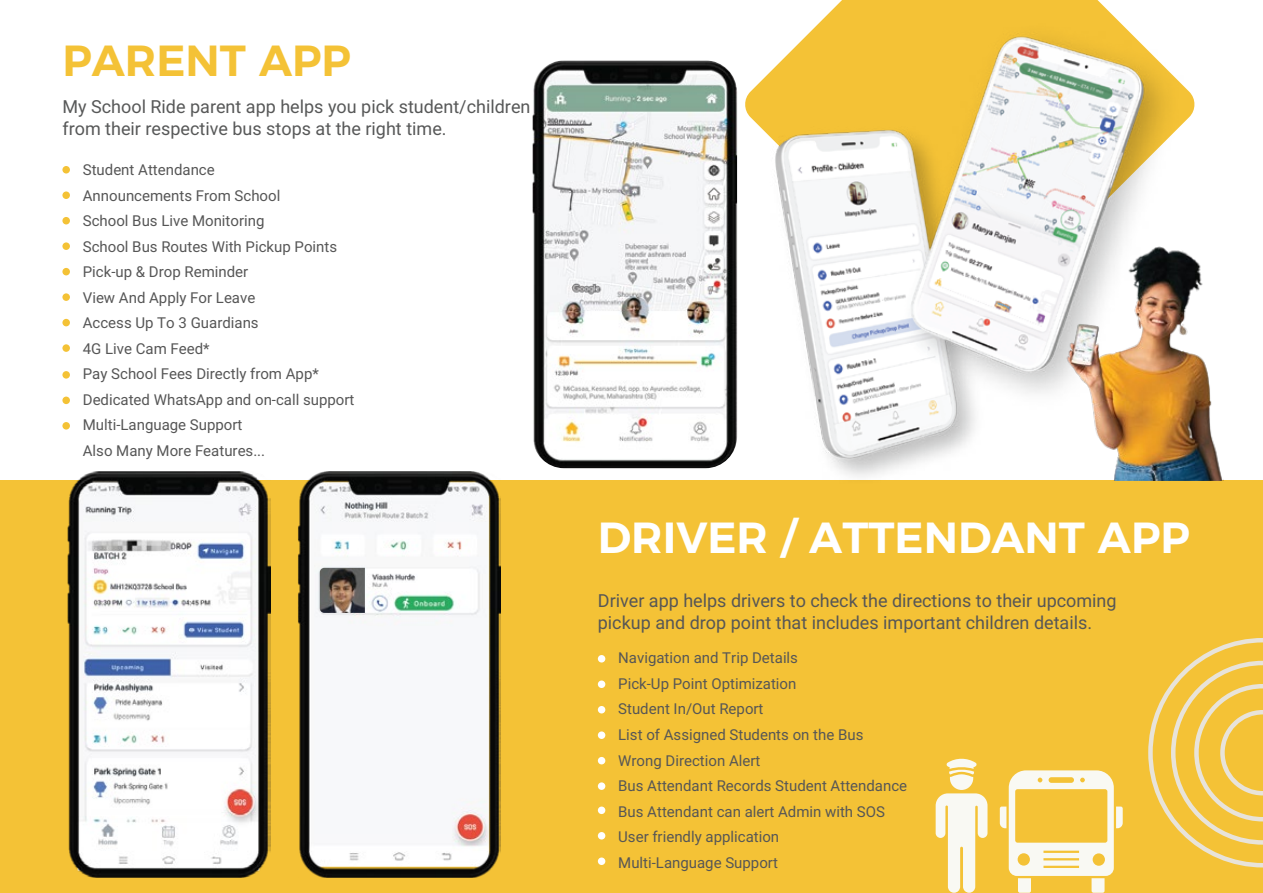
<style>
.page{position:relative;width:1263px;height:893px;background:#fff}
.page>*{position:absolute;margin:0;border:0;box-sizing:border-box;transform-origin:0 0}
.t1{font:600 43.5px "Montserrat";color:#fff}
.t2{font:600 43.5px "Montserrat";color:#f4c236}
.t3{font:18px/21.9px "Roboto";color:#565656}
.t4{font:18px/21.9px "Roboto";color:#575858}
.t5{font:15px/25.5px "Roboto";color:#565656}
</style>
<div class="page">
<div style="left:0;top:481px;width:1263px;height:412px;background:#f4c236"></div>
<svg style="left:1148px;top:638px;width:115px;height:229px"></svg>
<div style="left:62px;top:166px;width:8px;height:8px;background:#f4c236;border-radius:50%"></div>
<div style="left:62px;top:191px;width:8px;height:8px;background:#f4c236;border-radius:50%"></div>
<div style="left:62px;top:217px;width:8px;height:7px;background:#f4c236;border-radius:50%"></div>
<div style="left:62px;top:242px;width:8px;height:8px;background:#f4c236;border-radius:50%"></div>
<div style="left:62px;top:268px;width:8px;height:7px;background:#f4c236;border-radius:50%"></div>
<div style="left:62px;top:293px;width:8px;height:8px;background:#f4c236;border-radius:50%"></div>
<div style="left:62px;top:319px;width:8px;height:7px;background:#f4c236;border-radius:50%"></div>
<div style="left:62px;top:344px;width:8px;height:8px;background:#f4c236;border-radius:50%"></div>
<div style="left:62px;top:371px;width:8px;height:8px;background:#f4c236;border-radius:50%"></div>
<div style="left:62px;top:397px;width:8px;height:7px;background:#f4c236;border-radius:50%"></div>
<div style="left:62px;top:422px;width:8px;height:8px;background:#f4c236;border-radius:50%"></div>
<div style="left:598px;top:655px;width:7px;height:7px;background:#fff;border-radius:50%"></div>
<div style="left:598px;top:680px;width:7px;height:8px;background:#fff;border-radius:50%"></div>
<div style="left:598px;top:706px;width:7px;height:7px;background:#fff;border-radius:50%"></div>
<div style="left:598px;top:731px;width:7px;height:8px;background:#fff;border-radius:50%"></div>
<div style="left:598px;top:757px;width:7px;height:7px;background:#fff;border-radius:50%"></div>
<div style="left:598px;top:782px;width:7px;height:8px;background:#fff;border-radius:50%"></div>
<div style="left:598px;top:806px;width:7px;height:8px;background:#fff;border-radius:50%"></div>
<div style="left:598px;top:832px;width:7px;height:7px;background:#fff;border-radius:50%"></div>
<div style="left:598px;top:857px;width:7px;height:8px;background:#fff;border-radius:50%"></div>
<svg style="left:745px;top:0;width:450px;height:128px"></svg>
<img style="left:761px;top:5px;width:433px;height:476px">
<img style="left:1057px;top:246px;width:167px;height:235px">
<svg style="left:936px;top:758px;width:51px;height:135px"></svg>
<svg style="left:1000px;top:770px;width:123px;height:123px"></svg>
<img style="left:66px;top:471px;width:205px;height:406px">
<img style="left:532px;top:60px;width:205px;height:408px">
<img style="left:297px;top:471px;width:203px;height:406px">
<img style="left:320px;top:568px;width:45px;height:45px">
<h1 class="t2" style="left:62px;top:25px;width:290px">PARENT APP</h1>
<p class="t4" style="left:62px;top:95px;width:470px">My School Ride parent app helps you pick student/children from their respective bus stops at the right time.</p>
<p class="t5" style="left:83px;top:157px;width:273px">Student Attendance<br>Announcements From School<br>School Bus Live Monitoring<br>School Bus Routes With Pickup Points<br>Pick-up &amp; Drop Reminder<br>View And Apply For Leave<br>Access Up To 3 Guardians<br>4G Live Cam Feed*<br>Pay School Fees Directly from App*<br>Dedicated WhatsApp and on-call support<br>Multi-Language Support<br>Also Many More Features...</p>
<h1 class="t1" style="left:598px;top:502px;width:594px">DRIVER / ATTENDANT APP</h1>
<p class="t3" style="left:598px;top:589px;width:520px">Driver app helps drivers to check the directions to their upcoming pickup and drop point that includes important children details.</p>
<p class="t5" style="left:618px;top:645px;width:290px">Navigation and Trip Details<br>Pick-Up Point Optimization<br>Student In/Out Report<br>List of Assigned Students on the Bus<br>Wrong Direction Alert<br>Bus Attendant Records Student Attendance<br>Bus Attendant can alert Admin with SOS<br>User friendly application<br>Multi-Language Support</p>
</div>
